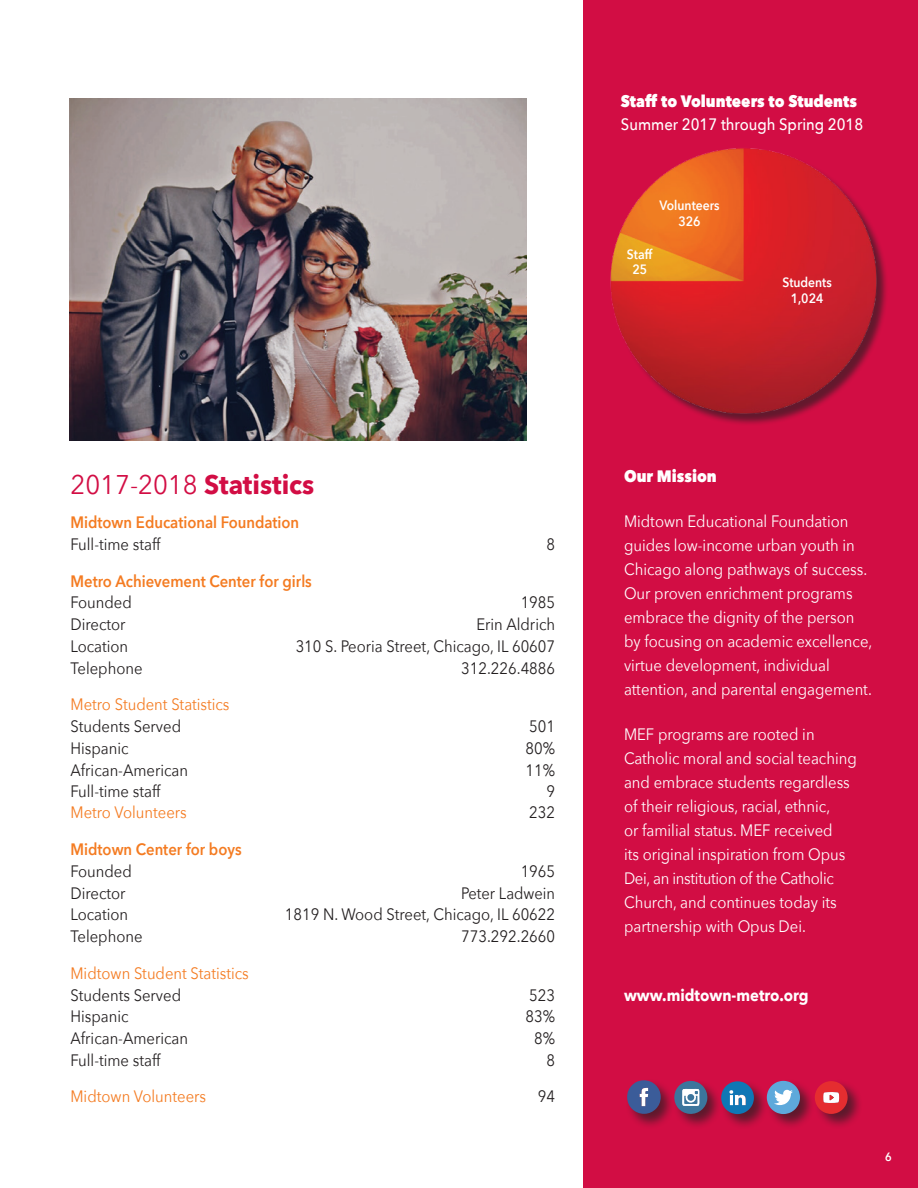
<style>
.page{position:relative;width:918px;height:1188px;background:#fff}
.page>*{position:absolute;margin:0;border:0;box-sizing:border-box;transform-origin:0 0}
.t1{font:700 27px "Avenir Next";color:#d20d44;scale:.95 1}
.t2{font:16.5px/24px "Avenir Next";color:#fff;scale:.9 1}
.t3{font:16.5px "Avenir Next";color:#231f20;scale:.9 1}
.t4{font:600 16.5px "Avenir Next";color:#f47b21;scale:.9 1}
.t5{font:16.5px "Avenir Next";color:#f47b21;scale:.9 1}
.t6{font:800 16.5px "Avenir Next";color:#fff;scale:.9 1}
.t7{font:500 16.5px "Avenir Next";color:#fff;scale:.9 1}
.t8{font:700 16.5px "Avenir Next";color:#fff;scale:.9 1}
.t9{font:16.5px "Avenir Next";color:#231f20;scale:.89 1}
.t10{font:600 13.5px/16.2px "Avenir Next";color:#fff;text-align:center;scale:.9 1}
.t11{font:600 12px "Avenir Next";color:#fff;scale:.9 1}
.s1{font-weight:400}
</style>
<div class="page">
<img style="left:69px;top:99px;width:457px;height:342px">
<div style="left:584px;top:0;width:334px;height:1188px;background:#d20d44"></div>
<div style="left:626px;top:1079px;width:237px;height:50px;background:#231f20;opacity:.66"></div>
<svg style="left:815px;top:1081px;width:33px;height:33px"></svg>
<svg style="left:721px;top:1081px;width:33px;height:33px"></svg>
<svg style="left:627px;top:1080px;width:34px;height:34px"></svg>
<svg style="left:674px;top:1081px;width:34px;height:33px"></svg>
<svg style="left:767px;top:1081px;width:33px;height:33px"></svg>
<div style="left:613px;top:149px;width:276px;height:277px;background:#231f20;opacity:.63"></div>
<img style="left:610px;top:148px;width:273px;height:267px">
<h1 class="t1" style="left:70px;top:461px;width:258px"><span class="s1">2017-2018</span> Statistics</h1>
<p class="t4" style="left:70px;top:508px;width:256px">Midtown Educational Foundation</p>
<p class="t3" style="left:70px;top:530px;width:102px">Full-time staff</p>
<p class="t3" style="left:547px;top:530px;width:11px">8</p>
<p class="t4" style="left:70px;top:567px;width:270px">Metro Achievement Center for girls</p>
<p class="t3" style="left:70px;top:589px;width:70px">Founded</p>
<p class="t3" style="left:521px;top:589px;width:40px">1985</p>
<p class="t3" style="left:71px;top:610px;width:63px">Director</p>
<p class="t3" style="left:476px;top:610px;width:89px">Erin Aldrich</p>
<p class="t3" style="left:71px;top:632px;width:66px">Location</p>
<p class="t3" style="left:296px;top:632px;width:290px">310 S. Peoria Street, Chicago, IL 60607</p>
<p class="t3" style="left:71px;top:654px;width:82px">Telephone</p>
<p class="t3" style="left:461px;top:654px;width:106px">312.226.4886</p>
<p class="t5" style="left:71px;top:691px;width:178px">Metro Student Statistics</p>
<p class="t3" style="left:71px;top:712px;width:124px">Students Served</p>
<p class="t3" style="left:529px;top:712px;width:30px">501</p>
<p class="t3" style="left:71px;top:734px;width:66px">Hispanic</p>
<p class="t3" style="left:526px;top:734px;width:34px">80%</p>
<p class="t3" style="left:71px;top:756px;width:132px">African-American</p>
<p class="t3" style="left:526px;top:756px;width:34px">11%</p>
<p class="t3" style="left:71px;top:778px;width:102px">Full-time staff</p>
<p class="t3" style="left:547px;top:778px;width:11px">9</p>
<p class="t5" style="left:71px;top:799px;width:131px">Metro Volunteers</p>
<p class="t3" style="left:529px;top:799px;width:30px">232</p>
<p class="t4" style="left:71px;top:835px;width:192px">Midtown Center for boys</p>
<p class="t3" style="left:71px;top:857px;width:70px">Founded</p>
<p class="t3" style="left:521px;top:857px;width:40px">1965</p>
<p class="t3" style="left:71px;top:879px;width:63px">Director</p>
<p class="t9" style="left:461px;top:879px;width:107px">Peter Ladwein</p>
<p class="t3" style="left:71px;top:901px;width:66px">Location</p>
<p class="t3" style="left:285px;top:901px;width:302px">1819 N. Wood Street, Chicago, IL 60622</p>
<p class="t3" style="left:71px;top:922px;width:82px">Telephone</p>
<p class="t3" style="left:461px;top:922px;width:106px">773.292.2660</p>
<p class="t5" style="left:71px;top:959px;width:200px">Midtown Student Statistics</p>
<p class="t3" style="left:71px;top:981px;width:124px">Students Served</p>
<p class="t3" style="left:529px;top:981px;width:30px">523</p>
<p class="t3" style="left:71px;top:1003px;width:66px">Hispanic</p>
<p class="t3" style="left:526px;top:1003px;width:34px">83%</p>
<p class="t3" style="left:71px;top:1024px;width:132px">African-American</p>
<p class="t3" style="left:534px;top:1024px;width:25px">8%</p>
<p class="t3" style="left:71px;top:1046px;width:102px">Full-time staff</p>
<p class="t3" style="left:547px;top:1046px;width:11px">8</p>
<p class="t5" style="left:71px;top:1082px;width:152px">Midtown Volunteers</p>
<p class="t3" style="left:538px;top:1082px;width:21px">94</p>
<p class="t6" style="left:621px;top:91px;width:264px">Staff to Volunteers to Students</p>
<p class="t7" style="left:621px;top:110px;width:271px">Summer 2017 through Spring 2018</p>
<p class="t10" style="left:659px;top:196px;width:68px">Volunteers<br>326</p>
<p class="t10" style="left:627px;top:247px;width:30px;line-height:15px">Staff<br>25</p>
<p class="t10" style="left:782px;top:274px;width:56px">Students<br>1,024</p>
<p class="t6" style="left:624px;top:466px;width:105px">Our Mission</p>
<p class="t2" style="left:624px;top:508px;width:277px">Midtown Educational Foundation guides low-income urban youth in Chicago along pathways of success.<br>Our proven enrichment programs embrace the dignity of the person by focusing on academic excellence, virtue development, individual attention, and parental engagement.</p>
<p class="t2" style="left:624px;top:721px;width:260px">MEF programs are rooted in<br>Catholic moral and social teaching and embrace students regardless of their religious, racial, ethnic,<br>or familial status. MEF received<br>its original inspiration from Opus<br>Dei, an institution of the Catholic<br>Church, and continues today its partnership with Opus Dei.</p>
<p class="t8" style="left:624px;top:981px;width:207px">www.midtown-metro.org</p>
<p class="t11" style="left:885px;top:1146px;width:9px">6</p>
</div>
